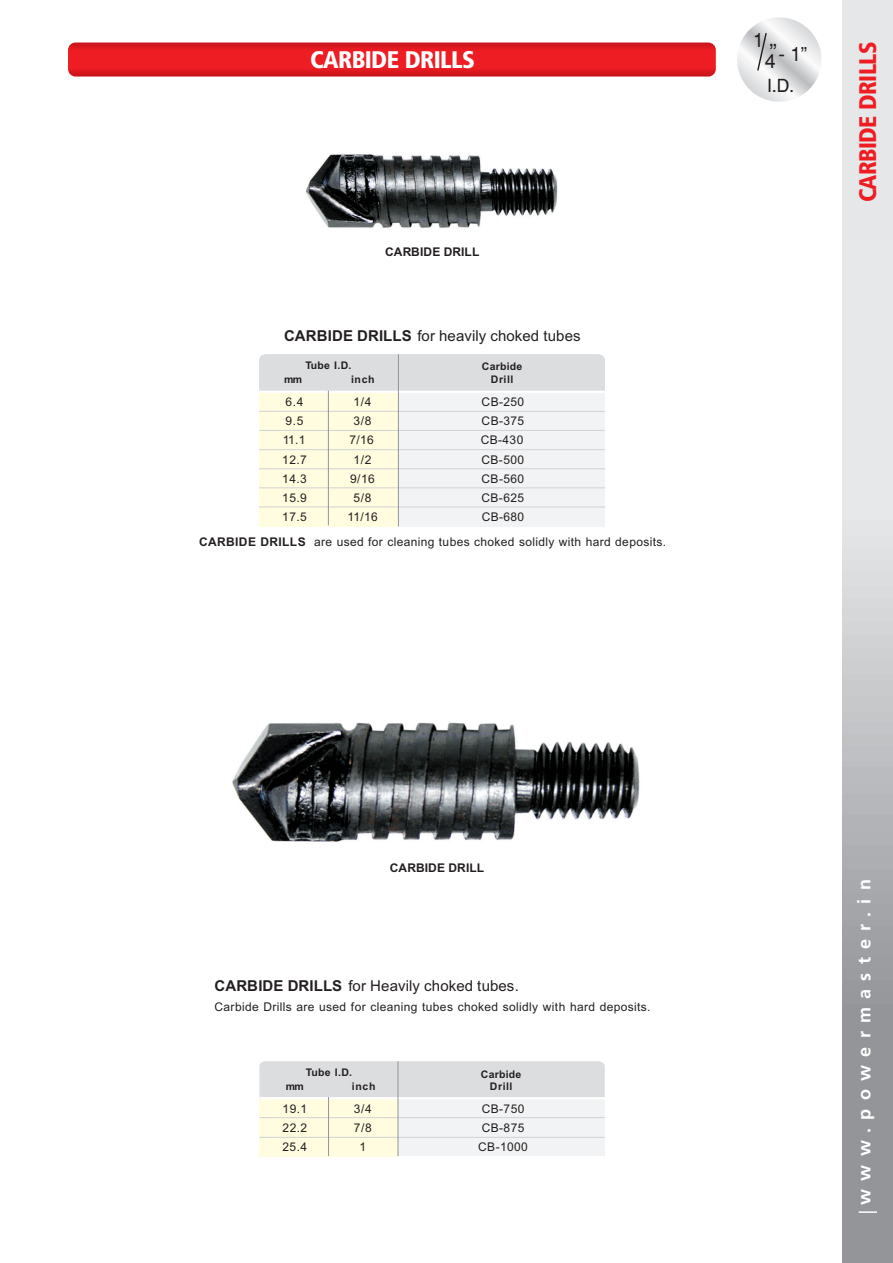
<style>
.page{position:relative;width:893px;height:1263px;background:#fff}
.page>*{position:absolute;margin:0;border:0;box-sizing:border-box;transform-origin:0 0}
.t1{font:900 condensed 24px "Frutiger";letter-spacing:-.025em;color:#ee1d23}
.t2{font:900 condensed 24px "Frutiger";letter-spacing:-.025em;color:#fff}
.t3{font:19.5px "Helvetica";color:#231f20}
.t4{font:700 18px "Frutiger";letter-spacing:.46em;color:#fff}
.t5{font:18px "Helvetica";color:#231f20}
.t6{font:15px "Arial";color:#231f20}
.t7{font:12px "Arial";letter-spacing:.03em;color:#231f20}
.t8{font:700 12px "Arial";letter-spacing:.01em;color:#231f20}
.t9{font:700 10.5px/12.6px "Arial";letter-spacing:.035em;color:#231f20;text-align:center}
.s1{font-weight:700}
</style>
<div class="page">
<div style="left:843px;top:0;width:50px;height:315px;background:#e6e7e9"></div>
<div style="left:843px;top:930px;width:50px;height:333px;background:#939598"></div>
<img style="left:843px;top:315px;width:50px;height:641px">
<div style="left:259px;top:354px;width:346px;height:37px;background:#dcdddf"></div>
<div style="left:259px;top:391px;width:139px;height:135px;background:#fffce0"></div>
<div style="left:398px;top:391px;width:207px;height:135px;background:#f2f3f4"></div>
<hr style="left:259px;top:391px;width:346px;height:2px;background:#fff">
<hr style="left:259px;top:430px;width:346px;height:1px;background:#d1d2d4">
<hr style="left:259px;top:411px;width:346px;height:1px;background:#d1d2d4">
<hr style="left:259px;top:449px;width:346px;height:1px;background:#d1d2d4">
<hr style="left:259px;top:468px;width:346px;height:1px;background:#d1d2d4">
<hr style="left:259px;top:507px;width:346px;height:1px;background:#d1d2d4">
<hr style="left:259px;top:488px;width:346px;height:1px;background:#d1d2d4">
<hr style="left:328px;top:391px;width:1px;height:134px;background:#939598">
<hr style="left:398px;top:354px;width:1px;height:172px;background:#939598">
<img style="left:305px;top:154px;width:253px;height:74px">
<svg style="left:859px;top:1211px;width:18px;height:2px"></svg>
<svg style="left:737px;top:17px;width:84px;height:85px"></svg>
<img style="left:68px;top:43px;width:648px;height:34px">
<div style="left:259px;top:1061px;width:346px;height:36px;background:#dcdddf"></div>
<div style="left:398px;top:1098px;width:207px;height:58px;background:#f2f3f4"></div>
<div style="left:259px;top:1098px;width:139px;height:58px;background:#fffce0"></div>
<hr style="left:259px;top:1097px;width:346px;height:2px;background:#fff">
<hr style="left:259px;top:1117px;width:346px;height:1px;background:#d1d2d4">
<hr style="left:259px;top:1137px;width:346px;height:1px;background:#d1d2d4">
<hr style="left:398px;top:1061px;width:1px;height:95px;background:#939598">
<hr style="left:328px;top:1097px;width:1px;height:59px;background:#939598">
<img style="left:232px;top:722px;width:408px;height:120px">
<h1 class="t2" style="left:310px;top:50px;width:166px">CARBIDE DRILLS</h1>
<p class="t8" style="left:385px;top:248px;width:96px">CARBIDE DRILL</p>
<p class="t6" style="left:284px;top:330px;width:298px"><span class="s1">CARBIDE DRILLS</span> for heavily choked tubes</p>
<p class="t9" style="left:306px;top:360px;width:48px">Tube I.D.</p>
<p class="t9" style="left:482px;top:361px;width:42px">Carbide<br>Drill</p>
<p class="t7" style="left:286px;top:398px;width:19px">6.4</p>
<p class="t7" style="left:354px;top:398px;width:20px">1/4</p>
<p class="t7" style="left:482px;top:398px;width:44px">CB-250</p>
<p class="t7" style="left:286px;top:417px;width:19px">9.5</p>
<p class="t7" style="left:354px;top:417px;width:20px">3/8</p>
<p class="t7" style="left:482px;top:417px;width:44px">CB-375</p>
<p class="t7" style="left:283px;top:436px;width:24px">11.1</p>
<p class="t7" style="left:349px;top:436px;width:26px">7/16</p>
<p class="t7" style="left:481px;top:436px;width:44px">CB-430</p>
<p class="t7" style="left:282px;top:455px;width:26px">12.7</p>
<p class="t7" style="left:353px;top:455px;width:19px">1/2</p>
<p class="t7" style="left:481px;top:455px;width:44px">CB-500</p>
<p class="t7" style="left:282px;top:474px;width:26px">14.3</p>
<p class="t7" style="left:350px;top:474px;width:26px">9/16</p>
<p class="t7" style="left:481px;top:474px;width:44px">CB-560</p>
<p class="t7" style="left:282px;top:493px;width:26px">15.9</p>
<p class="t7" style="left:353px;top:493px;width:19px">5/8</p>
<p class="t7" style="left:481px;top:493px;width:44px">CB-625</p>
<p class="t7" style="left:282px;top:512px;width:26px">17.5</p>
<p class="t7" style="left:347px;top:512px;width:32px">11/16</p>
<p class="t7" style="left:482px;top:512px;width:44px">CB-680</p>
<p class="t9" style="left:284px;top:374px;width:19px">mm</p>
<p class="t9" style="left:351px;top:374px;width:25px">inch</p>
<p class="t7" style="left:199px;top:537px;width:468px"><span class="s1">CARBIDE DRILLS</span> are used for cleaning tubes choked solidly with hard deposits.</p>
<h2 class="t3" style="left:753px;top:32px;width:12px">1</h2>
<h2 class="t3" style="left:765px;top:54px;width:14px">4<sup>”</sup></h2>
<h2 class="t3" style="left:779px;top:46px;width:30px">- 1”</h2>
<h3 class="t5" style="left:767px;top:79px;width:28px">I.D.</h3>
<h1 class="t1" style="left:858px;top:202px;width:162px;rotate:-90deg">CARBIDE DRILLS</h1>
<p class="t8" style="left:390px;top:863px;width:96px">CARBIDE DRILL</p>
<p class="t6" style="left:215px;top:980px;width:306px"><span class="s1">CARBIDE DRILLS</span> for Heavily choked tubes.</p>
<p class="t7" style="left:215px;top:1002px;width:437px">Carbide Drills are used for cleaning tubes choked solidly with hard deposits.</p>
<p class="t9" style="left:306px;top:1067px;width:48px">Tube I.D.</p>
<p class="t9" style="left:481px;top:1068px;width:42px">Carbide<br>Drill</p>
<p class="t9" style="left:286px;top:1081px;width:19px">mm</p>
<p class="t9" style="left:352px;top:1081px;width:25px">inch</p>
<p class="t7" style="left:283px;top:1104px;width:26px">19.1</p>
<p class="t7" style="left:354px;top:1104px;width:19px">3/4</p>
<p class="t7" style="left:482px;top:1104px;width:44px">CB-750</p>
<p class="t7" style="left:283px;top:1123px;width:26px">22.2</p>
<p class="t7" style="left:354px;top:1123px;width:19px">7/8</p>
<p class="t7" style="left:482px;top:1123px;width:44px">CB-875</p>
<p class="t7" style="left:283px;top:1142px;width:26px">25.4</p>
<p class="t7" style="left:359px;top:1142px;width:8px">1</p>
<p class="t7" style="left:478px;top:1142px;width:51px">CB-1000</p>
<h3 class="t4" style="left:856px;top:1205px;width:327px;rotate:-90deg">www.powermaster.in</h3>
</div>
